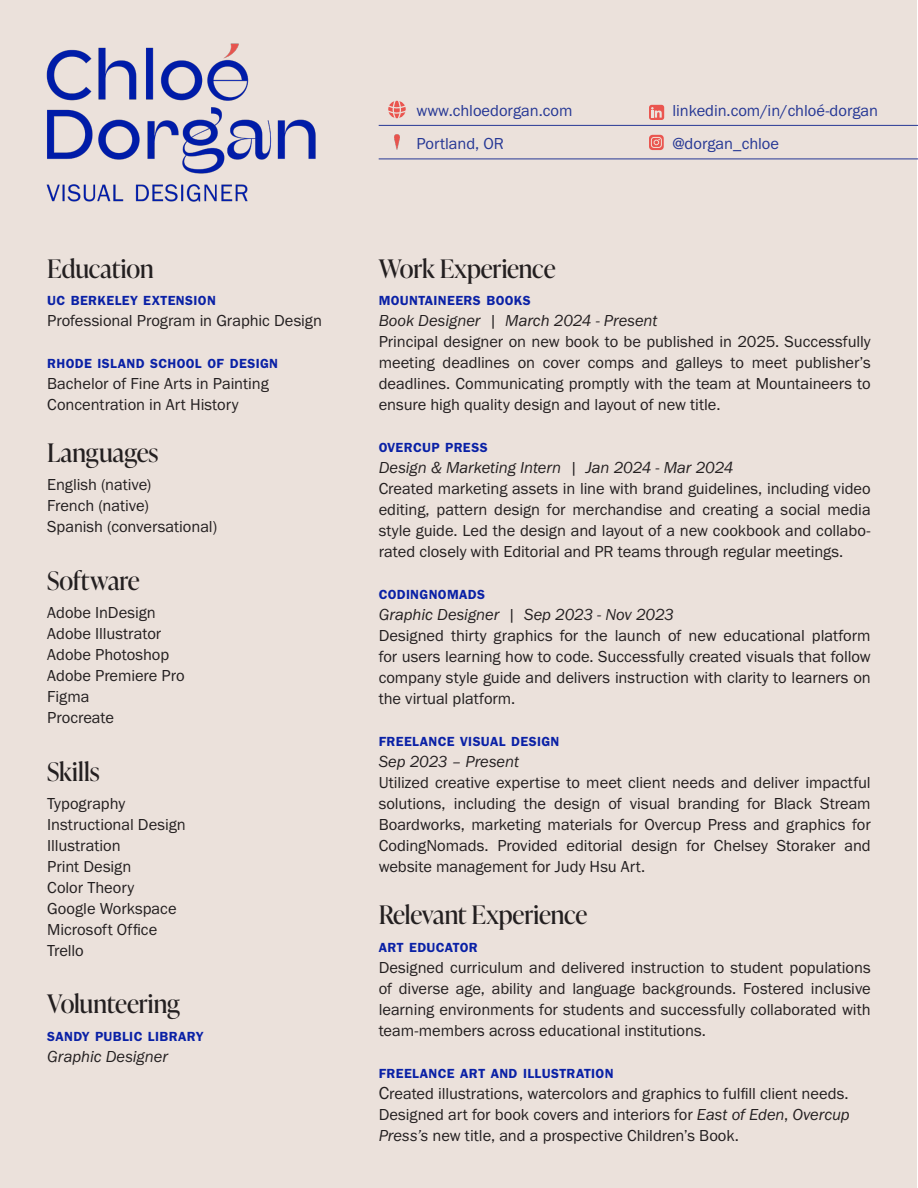
<style>
.page{position:relative;width:918px;height:1188px;background:#fff}
.page>*{position:absolute;margin:0;border:0;box-sizing:border-box;transform-origin:0 0}
.IvyPresto_Header{font:25.5px "Ivy Presto Display";letter-spacing:-.005em;color:#231f20}
.body{font:16.5px/21px "Franklin Gothic URW Boo";letter-spacing:-.005em;color:#231f20;text-align:justify}
.blue_subheader{font:16.5px/21px "Franklin Gothic URW Boo";letter-spacing:-.005em;color:#231f20;text-align:justify}
.body_italics{font:16.5px "Franklin Gothic URW Boo Ita";letter-spacing:-.005em;color:#231f20}
.blue_body{font:16.5px "Franklin Gothic URW Boo";color:#263895}
.blue_subheader-2{font:13.65px "Franklin Gothic URW Dem";letter-spacing:.03em;color:#0a21a6}
.s1{font-size:18px}
.s2{font-family:"Franklin Gothic URW Boo Ita"}
</style>
<div class="page">
<div style="left:1px;top:0;width:916px;height:1187px;background:#ebe1db"></div>
<hr style="left:379px;top:125px;width:539px;height:1px;background:#263895">
<hr style="left:379px;top:159px;width:539px;height:1px;background:#263895">
<img style="left:46px;top:43px;width:270px;height:159px">
<svg style="left:649px;top:135px;width:15px;height:15px"></svg>
<div style="left:651px;top:137px;width:11px;height:11px;border:1px solid #f2e0d5;border-radius:3px"></div>
<svg style="left:654px;top:139px;width:6px;height:6px"></svg>
<img style="left:394px;top:135px;width:6px;height:14px">
<div style="left:649px;top:105px;width:15px;height:15px;background:#ea554f;border-radius:3px"></div>
<svg style="left:651px;top:107px;width:11px;height:11px"></svg>
<svg style="left:388px;top:100px;width:18px;height:19px"></svg>
<p class="IvyPresto_Header" style="left:47px;top:250px;width:108px">Education</p>
<p class="blue_subheader-2" style="left:47px;top:292px;width:170px">UC BERKELEY EXTENSION</p>
<p class="body" style="left:47px;top:310px;width:276px">Professional Program in Graphic Design</p>
<p class="blue_subheader-2" style="left:47px;top:355px;width:232px">RHODE ISLAND SCHOOL OF DESIGN</p>
<p class="body" style="left:47px;top:373px;width:223px">Bachelor of Fine Arts in Painting</p>
<p class="body" style="left:47px;top:394px;width:193px">Concentration in Art History</p>
<p class="IvyPresto_Header" style="left:47px;top:434px;width:113px">Languages</p>
<p class="body" style="left:47px;top:473px;width:106px">English (native)</p>
<p class="body" style="left:47px;top:494px;width:103px">French (native)</p>
<p class="body" style="left:47px;top:516px;width:171px">Spanish (conversational)</p>
<p class="IvyPresto_Header" style="left:47px;top:562px;width:94px">Software</p>
<p class="body" style="left:47px;top:601px;width:110px">Adobe InDesign</p>
<p class="body" style="left:47px;top:622px;width:116px">Adobe Illustrator</p>
<p class="body" style="left:47px;top:643px;width:123px">Adobe Photoshop</p>
<p class="body" style="left:47px;top:664px;width:139px">Adobe Premiere Pro</p>
<p class="body" style="left:47px;top:685px;width:68px;line-height:21.6px">Figma<br>Procreate</p>
<p class="IvyPresto_Header" style="left:47px;top:753px;width:54px">Skills</p>
<p class="body" style="left:47px;top:792px;width:79px">Typography</p>
<p class="body" style="left:47px;top:813px;width:140px">Instructional Design</p>
<p class="body" style="left:47px;top:834px;width:75px">Illustration</p>
<p class="body" style="left:47px;top:855px;width:86px">Print Design</p>
<p class="body" style="left:47px;top:876px;width:89px">Color Theory</p>
<p class="body" style="left:47px;top:897px;width:131px">Google Workspace</p>
<p class="body" style="left:47px;top:918px;width:112px">Microsoft Office</p>
<p class="body" style="left:47px;top:939px;width:38px">Trello</p>
<p class="IvyPresto_Header" style="left:47px;top:986px;width:134px">Volunteering</p>
<p class="blue_subheader-2" style="left:47px;top:1028px;width:157px">SANDY PUBLIC LIBRARY</p>
<p class="body_italics" style="left:47px;top:1046px;width:122px">Graphic Designer</p>
<p class="blue_body" style="left:416px;top:100px;width:158px">www.chloedorgan.com</p>
<p class="blue_body" style="left:416px;top:133px;width:89px">Portland, OR</p>
<p class="blue_body" style="left:672px;top:100px;width:207px">linkedin.com/in/chloé-dorgan</p>
<p class="blue_body" style="left:672px;top:133px;width:108px">@dorgan_chloe</p>
<p class="IvyPresto_Header" style="left:379px;top:250px;width:178px">Work Experience</p>
<p class="blue_subheader-2" style="left:379px;top:292px;width:154px">MOUNTAINEERS BOOKS</p>
<p class="body_italics" style="left:379px;top:310px;width:280px">Book Designer | March 2024 - Present</p>
<p class="body" style="left:379px;top:331px;width:494px">Principal designer on new book to be published in 2025. Successfully meeting deadlines on cover comps and galleys to meet publisher’s deadlines. Communicating promptly with the team at Mountaineers to ensure high quality design and layout of new title.</p>
<p class="blue_subheader-2" style="left:379px;top:439px;width:111px">OVERCUP PRESS</p>
<p class="body_italics" style="left:379px;top:457px;width:356px">Design &amp; Marketing Intern | Jan 2024 - Mar 2024</p>
<p class="body" style="left:379px;top:478px;width:494px">Created marketing assets in line with brand guidelines, including video editing, pattern design for merchandise and creating a social media style guide. Led the design and layout of a new cookbook and collabo&shy;rated closely with Editorial and PR teams through regular meetings.</p>
<p class="blue_subheader-2" style="left:379px;top:586px;width:108px">CODINGNOMADS</p>
<p class="body_italics" style="left:379px;top:604px;width:297px">Graphic Designer | Sep 2023 - Nov 2023</p>
<p class="body" style="left:379px;top:625px;width:494px">Designed thirty graphics for the launch of new educational platform for users learning how to code. Successfully created visuals that follow company style guide and delivers instruction with clarity to learners on the virtual platform.</p>
<p class="blue_subheader-2" style="left:379px;top:733px;width:182px">FREELANCE VISUAL DESIGN</p>
<p class="body_italics" style="left:379px;top:751px;width:142px">Sep 2023 – Present</p>
<p class="body" style="left:379px;top:772px;width:494px">Utilized creative expertise to meet client needs and deliver impactful solutions, including the design of visual branding for Black Stream Boardworks, marketing materials for Overcup Press and graphics for CodingNomads. Provided editorial design for Chelsey Storaker and website management for Judy Hsu Art.</p>
<p class="IvyPresto_Header" style="left:379px;top:896px;width:210px">Relevant Experience</p>
<p class="blue_subheader-2" style="left:379px;top:939px;width:101px">ART EDUCATOR</p>
<p class="body" style="left:379px;top:956px;width:494px">Designed curriculum and delivered instruction to student populations of diverse age, ability and language backgrounds. Fostered inclusive learning environments for students and successfully collaborated with team-members across educational institutions.</p>
<p class="blue_subheader-2" style="left:379px;top:1065px;width:236px">FREELANCE ART AND ILLUSTRATION</p>
<p class="blue_subheader" style="left:379px;top:1082px;width:473px"><span class="s1">C</span>reated illustrations, watercolors and graphics to fulfill client needs.<br>Designed art for book covers and interiors for <span class="s2">East of Eden</span>, <span class="s2">Overcup Press’s</span> new title, and a prospective Children’s Book.</p>
</div>
